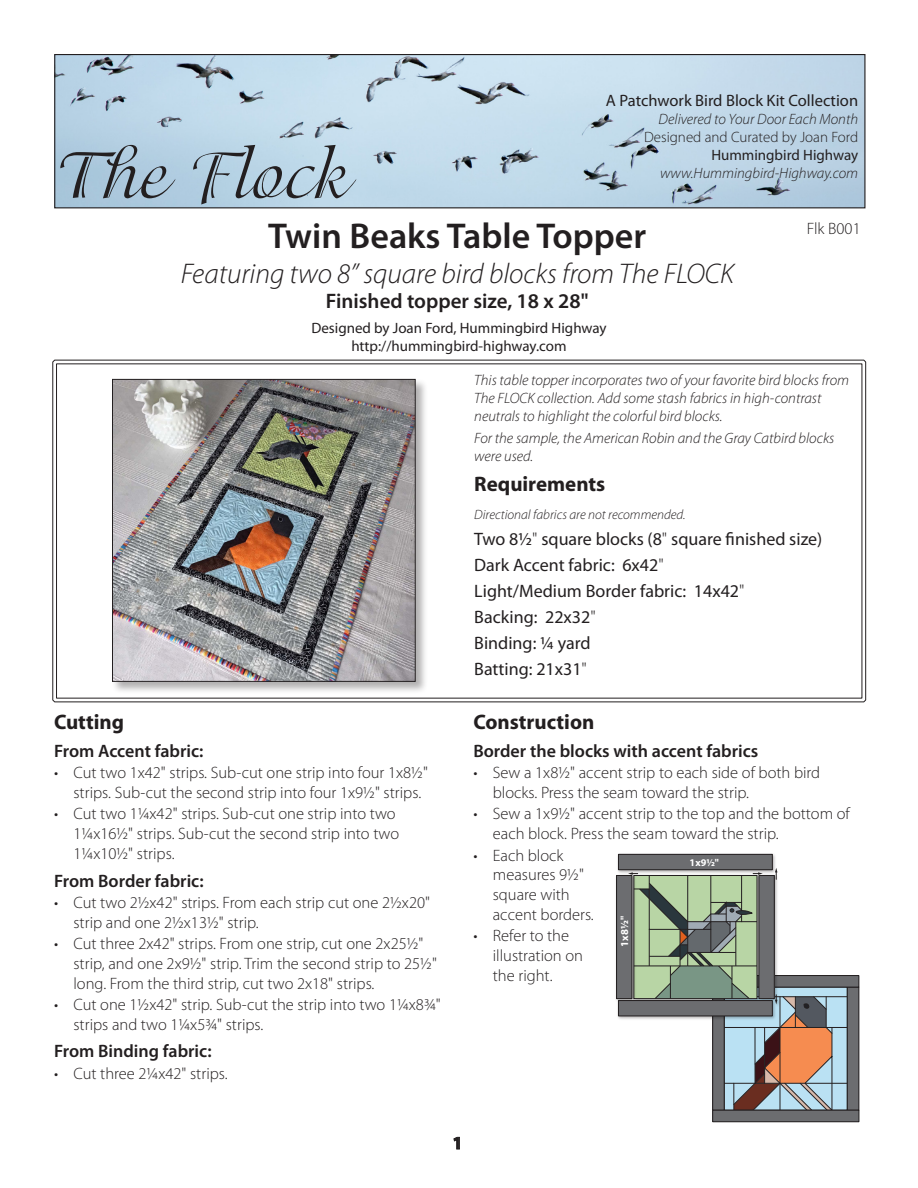
<style>
.page{position:relative;width:918px;height:1188px;background:#fff}
.page>*{position:absolute;margin:0;border:0;box-sizing:border-box;transform-origin:0 0}
.inset{font:72px "Adorable";color:#231f20}
.inset-2{font:600 36px "Myriad Pro";color:#231f20}
.inset-3{font:italic 300 28.5px "Myriad Pro";color:#231f20}
.t1{font:700 21px "Myriad";color:#231f20}
.inset-4{font:600 21px "Myriad Pro";color:#231f20}
.t2{font:18px "Myriad Pro";color:#231f20}
.t3{font:600 18px "Myriad Pro";color:#231f20}
.t4{font:700 18px "Myriad Pro";color:#231f20}
.inset-5{font:300 16.5px/19.8px "Myriad Pro";color:#231f20}
.inset-6{font:16.5px "Myriad Pro";color:#231f20}
.inset-7{font:italic 300 15px/18px "Myriad Pro";color:#231f20}
.inset-8{font:15px "Myriad Pro";color:#231f20}
.inset-9{font:300 15px "Myriad Pro";color:#231f20}
.t5{font:italic 300 13.5px "Myriad Pro";color:#231f20}
.t6{font:700 10.65px "Myriad Pro";color:#fff}
.t7{font:700 10.2px "Myriad Pro";color:#fff}
.s1{font-weight:300}
</style>
<div class="page">
<svg style="left:453px;top:1137px;width:7px;height:13px"></svg>
<img style="left:56px;top:56px;width:808px;height:150px">
<div style="left:54px;top:54px;width:812px;height:154px;border:1px solid #231f20"></div>
<svg style="left:52px;top:359px;width:814px;height:344px"></svg>
<div style="left:847px;top:987px;width:12px;height:123px;background:#6c6d70"></div>
<div style="left:847px;top:987px;width:12px;height:123px;border:1px solid #231f20"></div>
<div style="left:713px;top:976px;width:146px;height:11px;background:#6c6d70"></div>
<div style="left:713px;top:975px;width:146px;height:12px;border:1px solid #231f20"></div>
<div style="left:713px;top:1110px;width:146px;height:12px;background:#6c6d70"></div>
<div style="left:713px;top:1110px;width:146px;height:12px;border:1px solid #231f20"></div>
<div style="left:617px;top:876px;width:15px;height:123px;background:#6c6d70"></div>
<div style="left:616px;top:875px;width:16px;height:124px;border:1px solid #231f20"></div>
<img style="left:617px;top:853px;width:159px;height:22px">
<div style="left:618px;top:854px;width:154px;height:16px;background:#6c6d70"></div>
<div style="left:618px;top:854px;width:154px;height:16px;border:1px solid #231f20"></div>
<img style="left:616px;top:998px;width:12px;height:21px">
<div style="left:618px;top:1001px;width:154px;height:15px;background:#6c6d70"></div>
<div style="left:618px;top:1000px;width:154px;height:16px;border:1px solid #231f20"></div>
<svg style="left:628px;top:868px;width:219px;height:243px"></svg>
<p class="inset" style="left:58px;top:139px;width:294px">The Flock</p>
<p class="inset-6" style="left:606px;top:91px;width:254px">A Patchwork Bird Block Kit Collection</p>
<p class="inset-7" style="left:659px;top:110px;width:201px">Delivered to Your Door Each Month</p>
<p class="inset-9" style="left:644px;top:128px;width:216px">Designed and Curated by Joan Ford</p>
<p class="inset-8" style="left:711px;top:146px;width:148px">Hummingbird Highway</p>
<p class="inset-7" style="left:660px;top:164px;width:200px">www.Hummingbird-Highway.com</p>
<p class="inset-2" style="left:268px;top:213px;width:380px">Twin Beaks Table Topper</p>
<p class="inset-3" style="left:181px;top:256px;width:554px">Featuring two 8” square bird blocks from The FLOCK</p>
<p class="inset-4" style="left:326px;top:287px;width:264px">Finished topper size, 18 x 28"</p>
<p class="inset-8" style="left:311px;top:319px;width:297px">Designed by Joan Ford, Hummingbird Highway</p>
<p class="inset-8" style="left:351px;top:337px;width:217px">http://hummingbird-highway.com</p>
<p class="inset-5" style="left:807px;top:218px;width:55px">Flk B001</p>
<p class="inset-7" style="left:474px;top:371px;width:376px">This table topper incorporates two of your favorite bird blocks from<br>The FLOCK collection. Add some stash fabrics in high-contrast neutrals to highlight the colorful bird blocks.</p>
<p class="inset-7" style="left:474px;top:429px;width:362px">For the sample, the American Robin and the Gray Catbird blocks were used.</p>
<p class="t1" style="left:54px;top:712px;width:72px">Cutting</p>
<p class="t3" style="left:54px;top:740px;width:151px">From Accent fabric:</p>
<p class="inset-5" style="left:74px;top:763px;width:356px;text-indent:-20px">• Cut two 1x42" strips. Sub-cut one strip into four 1x81/2" strips. Sub-cut the second strip into four 1x91/2" strips.</p>
<p class="inset-5" style="left:74px;top:804px;width:327px;text-indent:-20px">• Cut two 11/4x42" strips. Sub-cut one strip into two<br>11/4x161/2" strips. Sub-cut the second strip into two<br>11/4x101/2" strips.</p>
<p class="t3" style="left:54px;top:869px;width:151px">From Border fabric:</p>
<p class="inset-5" style="left:74px;top:892px;width:358px;text-indent:-20px">• Cut two 21/2x42" strips. From each strip cut one 21/2x20" strip and one 21/2x131/2" strip.</p>
<p class="inset-5" style="left:74px;top:933px;width:365px;text-indent:-20px">• Cut three 2x42" strips. From one strip, cut one 2x251/2" strip, and one 2x91/2" strip. Trim the second strip to 251/2" long. From the third strip, cut two 2x18" strips.</p>
<p class="inset-5" style="left:74px;top:994px;width:369px;text-indent:-20px">• Cut one 11/2x42" strip. Sub-cut the strip into two 11/4x83/4" strips and two 11/4x53/4" strips.</p>
<p class="t3" style="left:54px;top:1040px;width:159px">From Binding fabric:</p>
<p class="inset-5" style="left:54px;top:1063px;width:175px">• Cut three 21/4x42" strips.</p>
<p class="t1" style="left:474px;top:473px;width:133px">Requirements</p>
<p class="t5" style="left:474px;top:506px;width:213px">Directional fabrics are not recommended.</p>
<p class="t2" style="left:474px;top:528px;width:350px">Two 81/2<span class="s1">"</span> square blocks (8<span class="s1">"</span> square finished size)</p>
<p class="t2" style="left:474px;top:554px;width:191px">Dark Accent fabric: 6x42<span class="s1">"</span></p>
<p class="t2" style="left:474px;top:580px;width:272px">Light/Medium Border fabric: 14x42<span class="s1">"</span></p>
<p class="t2" style="left:474px;top:606px;width:123px">Backing: 22x32<span class="s1">"</span></p>
<p class="t2" style="left:474px;top:632px;width:118px">Binding: 1/4 yard</p>
<p class="t2" style="left:474px;top:658px;width:114px">Batting: 21x31<span class="s1">"</span></p>
<p class="t1" style="left:473px;top:712px;width:123px">Construction</p>
<p class="t3" style="left:473px;top:740px;width:287px">Border the blocks with accent fabrics</p>
<p class="inset-5" style="left:493px;top:763px;width:329px;text-indent:-20px">• Sew a 1x81/2" accent strip to each side of both bird blocks. Press the seam toward the strip.</p>
<p class="inset-5" style="left:493px;top:804px;width:359px;text-indent:-20px">• Sew a 1x91/2" accent strip to the top and the bottom of each block. Press the seam toward the strip.</p>
<p class="inset-5" style="left:493px;top:845px;width:103px;text-indent:-20px">• Each block measures 91/2" square with accent borders.</p>
<p class="inset-5" style="left:493px;top:926px;width:92px;text-indent:-20px">• Refer to the illustration on the right.</p>
<p class="t7" style="left:690px;top:856px;width:31px">1x9½"</p>
<p class="t6" style="left:618px;top:947px;width:32px;rotate:-90deg">1x8½"</p>
<p class="t4" style="left:453px;top:1131px;width:11px">1</p>
</div>
